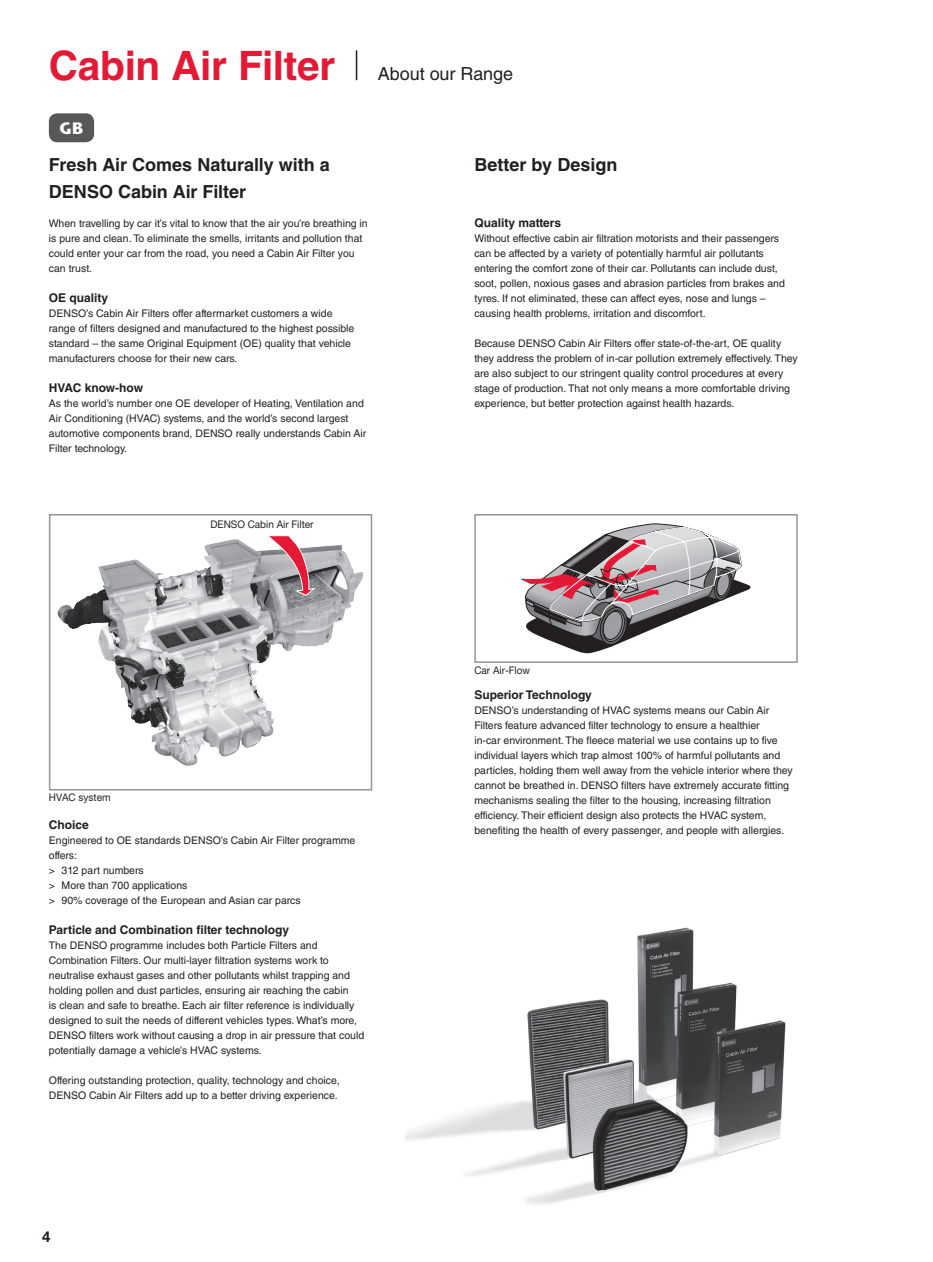
<style>
.page{position:relative;width:933px;height:1262px;background:#fff}
.page>*{position:absolute;margin:0;border:0;box-sizing:border-box;transform-origin:0 0}
.t1{font:700 40.5px "Helvetica LT Std";letter-spacing:-.01em;color:#e51836}
.t2{font:700 18px "Helvetica LT Std";letter-spacing:-.005em;color:#231f20}
.t3{font:18px "Helvetica LT Std";letter-spacing:-.005em;color:#231f20}
.t4{font:700 16.5px "Stone Sans Std";color:#fff}
.t5{font:700 15px "Helvetica Neue LT Pro";color:#231f20}
.t6{font:700 12px "Helvetica LT Std";color:#231f20}
.t7{font:10.5px/15px "Helvetica LT Std";color:#231f20}
.t8{font:10.5px "Helvetica Neue LT Pro";color:#231f20;scale:.95 1}
</style>
<div class="page">
<div style="left:49px;top:113px;width:45px;height:29px;background:#57585a;border-radius:9px"></div>
<hr style="left:356px;top:50px;width:1px;height:30px;background:#231f20">
<svg style="left:521px;top:523px;width:229px;height:130px"></svg>
<div style="left:474px;top:514px;width:323px;height:149px;border:2px solid #939598"></div>
<img style="left:57px;top:539px;width:178px;height:226px">
<div style="left:49px;top:514px;width:323px;height:276px;border:2px solid #939598"></div>
<svg style="left:266px;top:535px;width:49px;height:61px"></svg>
<img style="left:405px;top:927px;width:381px;height:278px">
<h1 class="t1" style="left:49px;top:41px;width:288px">Cabin Air Filter</h1>
<h3 class="t4" style="left:60px;top:118px;width:25px">GB</h3>
<h2 class="t3" style="left:378px;top:63px;width:137px">About our Range</h2>
<h2 class="t2" style="left:49px;top:153px;width:282px">Fresh Air Comes Naturally with a</h2>
<h2 class="t2" style="left:474px;top:153px;width:144px">Better by Design</h2>
<h2 class="t2" style="left:49px;top:180px;width:199px">DENSO Cabin Air Filter</h2>
<p class="t7" style="left:49px;top:216px;width:320px">When travelling by car it’s vital to know that the air you’re breathing in is pure and clean. To eliminate the smells, irritants and pollution that could enter your car from the road, you need a Cabin Air Filter you can trust.</p>
<p class="t6" style="left:49px;top:290px;width:61px">OE quality</p>
<p class="t7" style="left:49px;top:306px;width:307px">DENSO’s Cabin Air Filters offer aftermarket customers a wide range of filters designed and manufactured to the highest possible standard – the same Original Equipment (OE) quality that vehicle manufacturers choose for their new cars.</p>
<p class="t6" style="left:49px;top:380px;width:96px">HVAC know-how</p>
<p class="t7" style="left:49px;top:396px;width:319px">As the world’s number one OE developer of Heating, Ventilation and Air Conditioning (HVAC) systems, and the world’s second largest automotive components brand, DENSO really understands Cabin Air Filter technology.</p>
<p class="t8" style="left:210px;top:518px;width:110px">DENSO Cabin Air Filter</p>
<p class="t8" style="left:49px;top:791px;width:66px">HVAC system</p>
<p class="t6" style="left:49px;top:817px;width:42px">Choice</p>
<p class="t7" style="left:49px;top:832px;width:308px">Engineered to OE standards DENSO’s Cabin Air Filter programme offers:<br>&gt; 312 part numbers<br>&gt; More than 700 applications<br>&gt; 90% coverage of the European and Asian car parcs</p>
<p class="t6" style="left:49px;top:922px;width:241px">Particle and Combination filter technology</p>
<p class="t7" style="left:49px;top:937px;width:317px">The DENSO programme includes both Particle Filters and Combination Filters. Our multi-layer filtration systems work to neutralise exhaust gases and other pollutants whilst trapping and holding pollen and dust particles, ensuring air reaching the cabin<br>is clean and safe to breathe. Each air filter reference is individually designed to suit the needs of different vehicles types. What’s more, DENSO filters work without causing a drop in air pressure that could potentially damage a vehicle’s HVAC systems.</p>
<p class="t7" style="left:49px;top:1072px;width:292px">Offering outstanding protection, quality, technology and choice,<br>DENSO Cabin Air Filters add up to a better driving experience.</p>
<h3 class="t5" style="left:42px;top:1230px;width:10px">4</h3>
<p class="t6" style="left:474px;top:215px;width:88px">Quality matters</p>
<p class="t7" style="left:474px;top:231px;width:312px">Without effective cabin air filtration motorists and their passengers can be affected by a variety of potentially harmful air pollutants entering the comfort zone of their car. Pollutants can include dust, soot, pollen, noxious gases and abrasion particles from brakes and tyres. If not eliminated, these can affect eyes, nose and lungs – causing health problems, irritation and discomfort.</p>
<p class="t7" style="left:474px;top:336px;width:325px">Because DENSO Cabin Air Filters offer state-of-the-art, OE quality they address the problem of in-car pollution extremely effectively. They are also subject to our stringent quality control procedures at every stage of production. That not only means a more comfortable driving experience, but better protection against health hazards.</p>
<p class="t8" style="left:474px;top:664px;width:60px">Car Air-Flow</p>
<p class="t6" style="left:474px;top:687px;width:119px">Superior Technology</p>
<p class="t7" style="left:474px;top:703px;width:320px">DENSO’s understanding of HVAC systems means our Cabin Air Filters feature advanced filter technology to ensure a healthier<br>in-car environment. The fleece material we use contains up to five individual layers which trap almost 100% of harmful pollutants and particles, holding them well away from the vehicle interior where they cannot be breathed in. DENSO filters have extremely accurate fitting mechanisms sealing the filter to the housing, increasing filtration efficiency. Their efficient design also protects the HVAC system, benefiting the health of every passenger, and people with allergies.</p>
</div>
